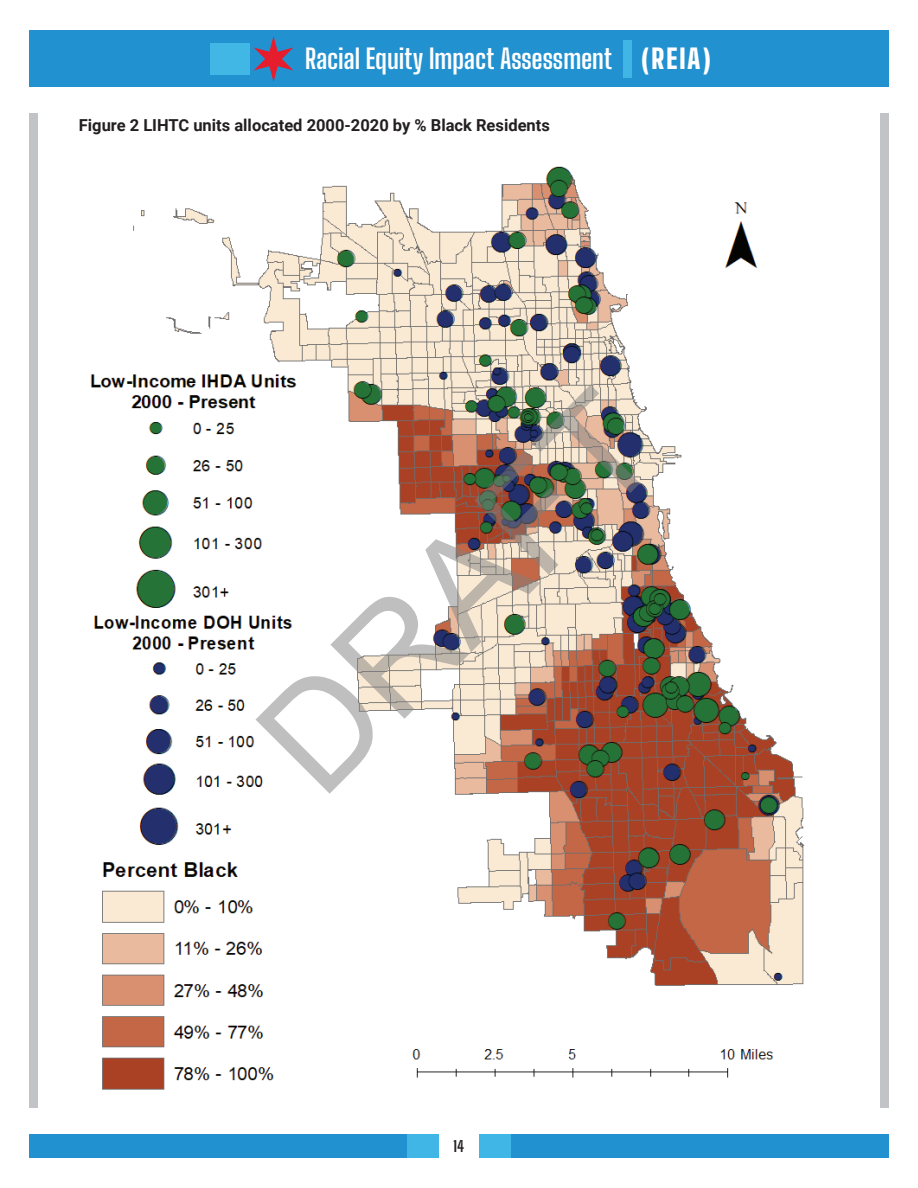
<style>
.page{position:relative;width:918px;height:1188px;background:#fff}
.page>*{position:absolute;margin:0;border:0;box-sizing:border-box;transform-origin:0 0}
.t1{font:146.4px "Arial";color:rgb(128 128 128/.5)}
.t2{font:700 27px "Big Shoulders Display";letter-spacing:-.005em;color:#fff}
.t3{font:700 16.5px "Roboto";color:#231f20}
.t4{font:700 15px "Big Shoulders Text";color:#231f20}
.s1{font-weight:900}
</style>
<div class="page">
<div style="left:407px;top:1134px;width:31px;height:24px;background:#3fb6e6"></div>
<div style="left:480px;top:1134px;width:31px;height:24px;background:#3fb6e6"></div>
<div style="left:511px;top:1134px;width:378px;height:24px;background:#2291d0"></div>
<div style="left:29px;top:1134px;width:378px;height:24px;background:#2291d0"></div>
<div style="left:29px;top:30px;width:860px;height:56px;background:#2291d0"></div>
<div style="left:623px;top:40px;width:9px;height:38px;background:#3fb6e6"></div>
<svg style="left:254px;top:36px;width:39px;height:46px;background:#606b9b"></svg>
<div style="left:210px;top:43px;width:40px;height:32px;background:#41b7e6"></div>
<div style="left:880px;top:113px;width:9px;height:995px;background:#c2c3c6"></div>
<div style="left:29px;top:113px;width:9px;height:995px;background:#c2c3c6"></div>
<img style="left:90px;top:166px;width:715px;height:924px">
<h2 class="t2" style="left:305px;top:40px;width:407px">Racial Equity Impact Assessment <span class="s1">(REIA)</span></h2>
<p class="t3" style="left:79px;top:114px;width:473px">Figure 2 LIHTC units allocated 2000-2020 by % Black Residents</p>
<h1 class="t1" style="left:217px;top:698px;width:489px;rotate:-45deg">DRAFT</h1>
<p class="t4" style="left:453px;top:1136px;width:13px">14</p>
</div>
